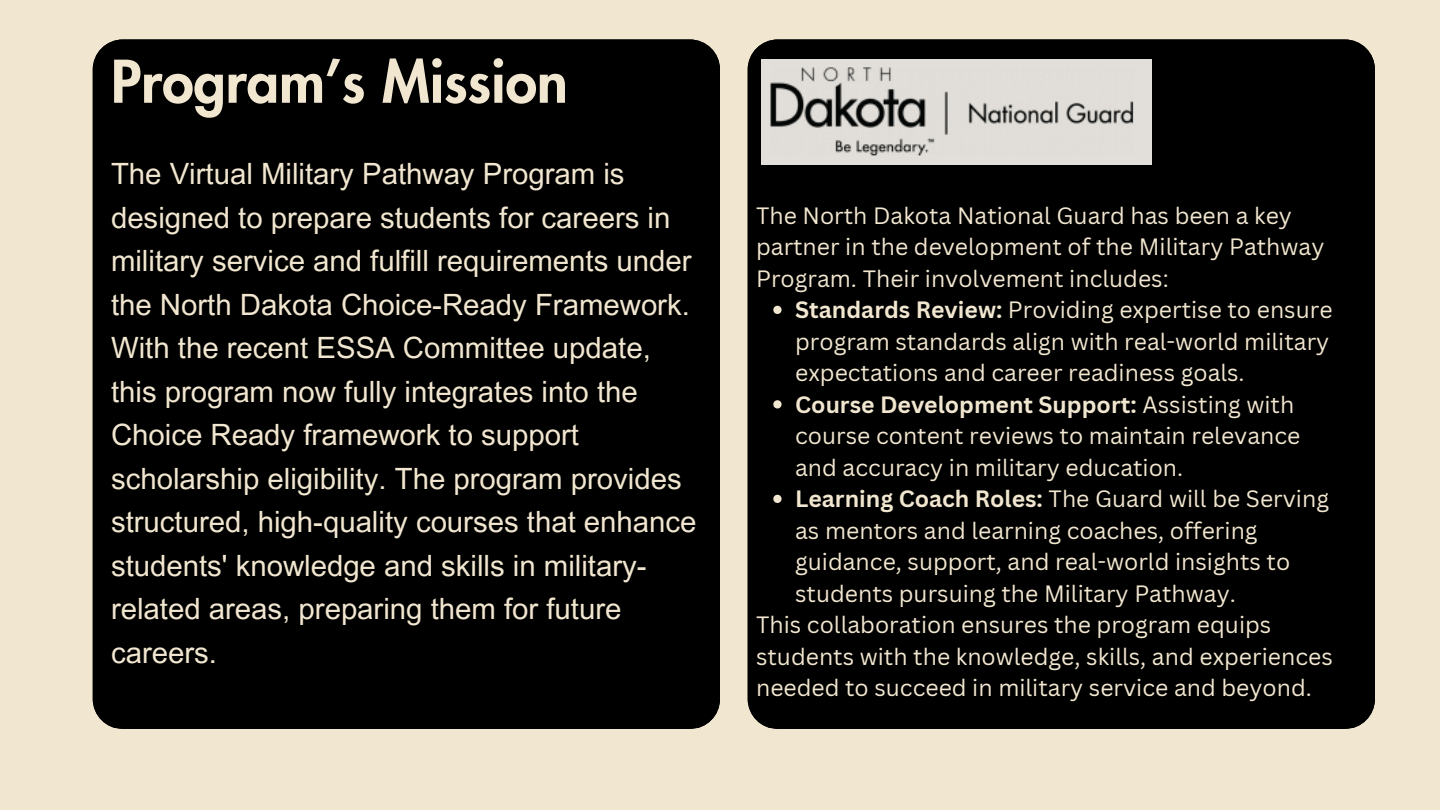
<style>
.page{position:relative;width:1440px;height:810px;background:#f1e6cf}
.page>*{position:absolute;margin:0;border:0;box-sizing:border-box;transform-origin:0 0}
.t1{font:800 57.2px "Futura LT Pro";color:#f1e6cf}
.t2{font:29.3px/43.5px "Arial MT Pro";color:#f1e6cf}
.t3{font:23px/31.5px "Canva Sans";color:#f1e6cf}
.s1{font-weight:700}
</style>
<div class="page">
<div style="left:93px;top:39px;width:627px;height:690px;background:#000"></div>
<div style="left:748px;top:39px;width:627px;height:690px;background:#000"></div>
<img style="left:762px;top:60px;width:389px;height:104px">
<svg style="left:773px;top:306px;width:9px;height:8px"></svg>
<svg style="left:773px;top:400px;width:9px;height:8px"></svg>
<svg style="left:773px;top:495px;width:9px;height:8px"></svg>
<h2 class="t1" style="left:111px;top:56px;width:458px">Program’s Mission</h2>
<h1 class="t2" style="left:111px;top:156px;width:587px">The Virtual Military Pathway Program is designed to prepare students for careers in military service and fulfill requirements under the North Dakota Choice-Ready Framework.<br>With the recent ESSA Committee update, this program now fully integrates into the Choice Ready framework to support scholarship eligibility. The program provides structured, high-quality courses that enhance students' knowledge and skills in military&shy;related areas, preparing them for future careers.</h1>
<p class="t3" style="left:756px;top:199px;width:570px">The North Dakota National Guard has been a key partner in the development of the Military Pathway<br>Program. Their involvement includes:</p>
<p class="t3" style="left:795px;top:294px;width:539px"><span class="s1">Standards Review:</span> Providing expertise to ensure program standards align with real-world military expectations and career readiness goals.</p>
<p class="t3" style="left:795px;top:388px;width:507px"><span class="s1">Course Development Support:</span> Assisting with course content reviews to maintain relevance and accuracy in military education.</p>
<p class="t3" style="left:795px;top:483px;width:535px"><span class="s1">Learning Coach Roles:</span> The Guard will be Serving as mentors and learning coaches, offering guidance, support, and real-world insights to students pursuing the Military Pathway.</p>
<p class="t3" style="left:756px;top:609px;width:578px">This collaboration ensures the program equips students with the knowledge, skills, and experiences needed to succeed in military service and beyond.</p>
</div>
